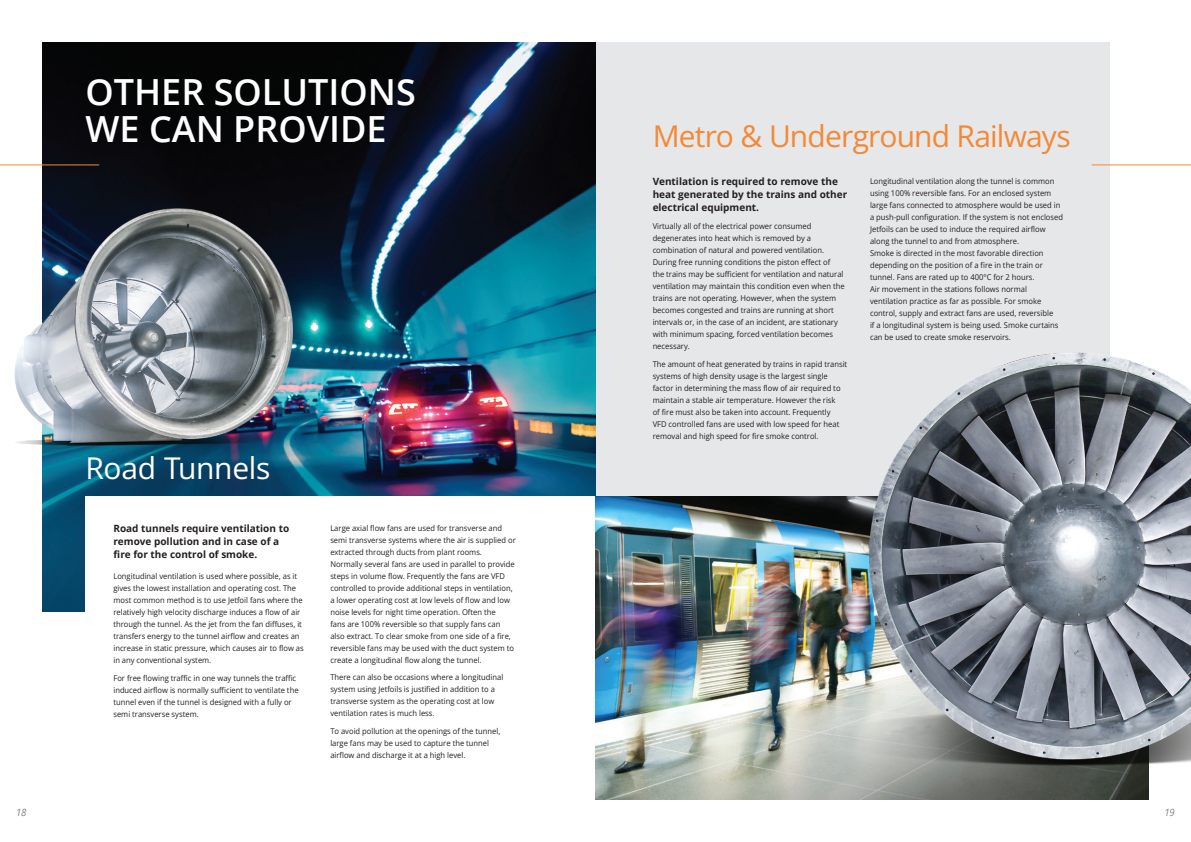
<style>
.page{position:relative;width:1191px;height:842px;background:#fff}
.page>*{position:absolute;margin:0;border:0;box-sizing:border-box;transform-origin:0 0}
.t1{font:600 36px/37px "Open Sans";color:#fff}
.t2{font:30px "Open Sans";letter-spacing:-.03em;color:#f58834}
.t3{font:30px "Open Sans";letter-spacing:-.01em;color:#fff}
.t4{font:700 10px/13px "Open Sans";color:#231f20}
.t5{font:italic 10px "Open Sans";color:#808285;scale:.95 1}
.t6{font:8px/12px "Open Sans";color:#231f20;scale:.95 1}
</style>
<div class="page">
<div style="left:596px;top:43px;width:513px;height:458px;background:#e6e7e9"></div>
<img style="left:43px;top:43px;width:553px;height:568px">
<div style="left:85px;top:496px;width:510px;height:266px;background:#fff"></div>
<img style="left:14px;top:192px;width:342px;height:298px">
<img style="left:596px;top:496px;width:552px;height:303px">
<hr style="left:1091px;top:165px;width:100px;height:1px;background:#f58834">
<hr style="left:0;top:165px;width:99px;height:1px;background:#f58834">
<img style="left:793px;top:327px;width:398px;height:471px">
<h1 class="t1" style="left:85px;top:73px;width:332px">OTHER SOLUTIONS<br>WE CAN PROVIDE</h1>
<h2 class="t3" style="left:85px;top:448px;width:186px">Road Tunnels</h2>
<p class="t4" style="left:113px;top:522px;width:177px">Road tunnels require ventilation to remove pollution and in case of a fire for the control of smoke.</p>
<p class="t6" style="left:113px;top:570px;width:202px">Longitudinal ventilation is used where possible, as it gives the lowest installation and operating cost. The most common method is to use Jetfoil fans where the relatively high velocity discharge induces a flow of air through the tunnel. As the jet from the fan diffuses, it transfers energy to the tunnel airflow and creates an increase in static pressure, which causes air to flow as in any conventional system.</p>
<p class="t6" style="left:113px;top:672px;width:196px">For free flowing traffic in one way tunnels the traffic induced airflow is normally sufficient to ventilate the tunnel even if the tunnel is designed with a fully or semi transverse system.</p>
<p class="t6" style="left:330px;top:521px;width:197px">Large axial flow fans are used for transverse and semi transverse systems where the air is supplied or extracted through ducts from plant rooms.<br>Normally several fans are used in parallel to provide steps in volume flow. Frequently the fans are VFD controlled to provide additional steps in ventilation, a lower operating cost at low levels of flow and low noise levels for night time operation. Often the<br>fans are 100% reversible so that supply fans can also extract. To clear smoke from one side of a fire, reversible fans may be used with the duct system to create a longitudinal flow along the tunnel.</p>
<p class="t6" style="left:330px;top:671px;width:184px">There can also be occasions where a longitudinal system using Jetfoils is justified in addition to a transverse system as the operating cost at low ventilation rates is much less.</p>
<p class="t6" style="left:330px;top:725px;width:180px">To avoid pollution at the openings of the tunnel, large fans may be used to capture the tunnel airflow and discharge it at a high level.</p>
<h2 class="t2" style="left:652px;top:116px;width:419px">Metro &amp; Underground Railways</h2>
<p class="t4" style="left:652px;top:175px;width:196px">Ventilation is required to remove the heat generated by the trains and other electrical equipment.</p>
<p class="t6" style="left:652px;top:220px;width:204px">Virtually all of the electrical power consumed degenerates into heat which is removed by a combination of natural and powered ventilation.<br>During free running conditions the piston effect of<br>the trains may be sufficient for ventilation and natural ventilation may maintain this condition even when the trains are not operating. However, when the system becomes congested and trains are running at short intervals or, in the case of an incident, are stationary with minimum spacing, forced ventilation becomes necessary.</p>
<p class="t6" style="left:652px;top:357px;width:206px">The amount of heat generated by trains in rapid transit systems of high density usage is the largest single factor in determining the mass flow of air required to maintain a stable air temperature. However the risk<br>of fire must also be taken into account. Frequently<br>VFD controlled fans are used with low speed for heat removal and high speed for fire smoke control.</p>
<p class="t6" style="left:870px;top:175px;width:205px">Longitudinal ventilation along the tunnel is common using 100% reversible fans. For an enclosed system large fans connected to atmosphere would be used in a push-pull configuration. If the system is not enclosed Jetfoils can be used to induce the required airflow along the tunnel to and from atmosphere.<br>Smoke is directed in the most favorable direction depending on the position of a fire in the train or tunnel. Fans are rated up to 400°C for 2 hours.<br>Air movement in the stations follows normal ventilation practice as far as possible. For smoke control, supply and extract fans are used, reversible<br>if a longitudinal system is being used. Smoke curtains can be used to create smoke reservoirs.</p>
<p class="t5" style="left:16px;top:805px;width:12px">18</p>
<p class="t5" style="left:1164px;top:805px;width:12px">19</p>
</div>
